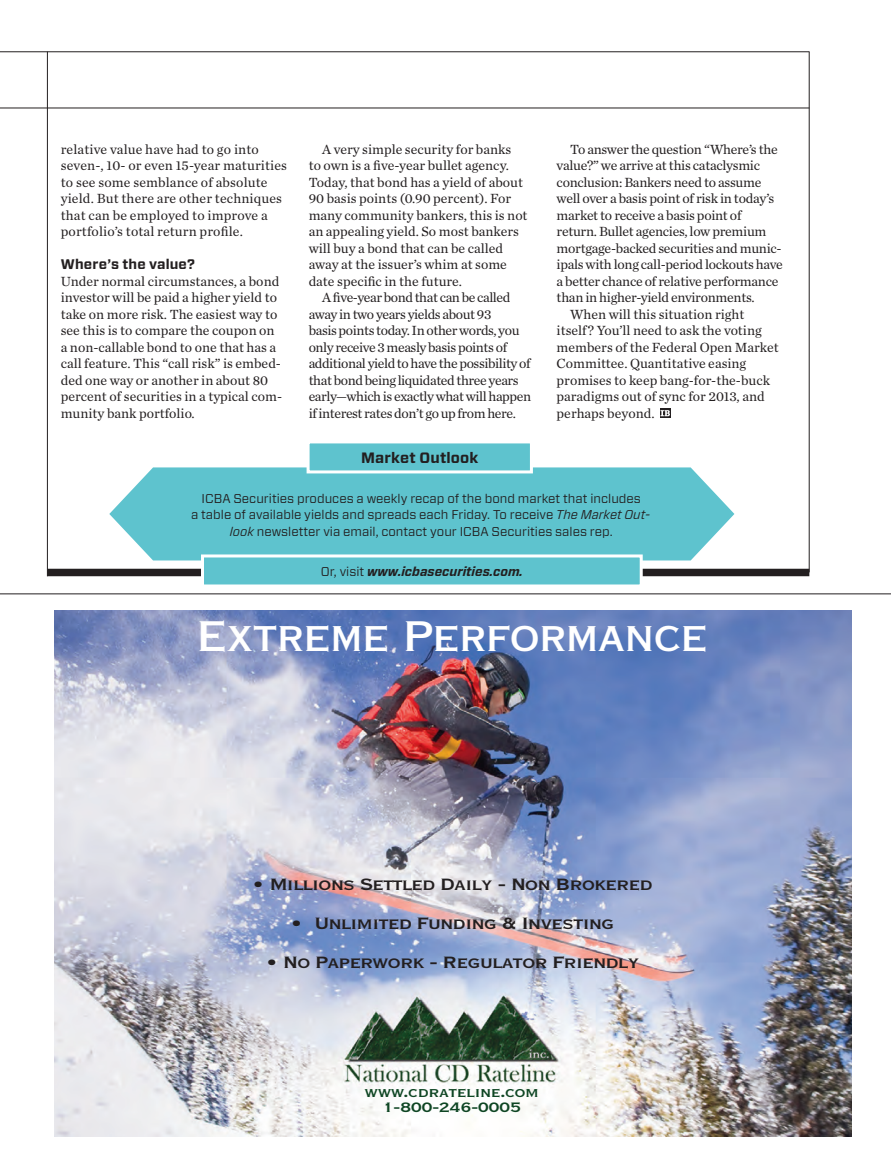
<style>
.page{position:relative;width:891px;height:1175px;background:#fff}
.page>*{position:absolute;margin:0;border:0;box-sizing:border-box;transform-origin:0 0}
.t1{font:40.8px "Copperplate Thirty AB";color:#fff;scale:1.18 1}
.t2{font:21.6px "Copperplate Thirty BC";letter-spacing:-.04em;color:#231f20;scale:1.25 1}
.t3{font:18px/15px "Copperplate Thirty BC";letter-spacing:-.025em;color:#0f4624;text-align:center;scale:1.25 1}
._02__sidebar_noinden{font:700 15px "Forza";letter-spacing:.01em;color:#231f20}
._01_body_indent_ICB{font:13.8px/16.5px "Chronicle Text G1";letter-spacing:-.01em;color:#231f20}
._01_body_noindent_IC{font:13.8px/16.5px "Chronicle Text G1";color:#231f20}
._01_body_indent_ICB-2{font:13.8px/16.5px "Chronicle Text G1";letter-spacing:-.03em;color:#231f20}
._01_body_indent_ICB-3{font:13.8px/16.5px "Chronicle Text G1";letter-spacing:.01em;color:#231f20}
._01_body_noindent_IC-2{font:700 13.8px "Forza";letter-spacing:.01em;color:#231f20}
._02__sidebar_noinden-2{font:12.75px/16.5px "Forza";color:#231f20;text-align:center}
._02__sidebar_noinden-3{font:italic 700 12.75px "Forza";color:#231f20}
.s1{font-style:italic}
.s2{font-weight:400;font-style:normal}
</style>
<div class="page">
<hr style="left:0;top:593px;width:891px;height:1px;background:#231f20">
<hr style="left:0;top:51px;width:809px;height:1px;background:#231f20">
<hr style="left:0;top:108px;width:809px;height:1px;background:#231f20">
<div style="left:47px;top:568px;width:762px;height:8px;background:#231f20"></div>
<hr style="left:47px;top:52px;width:1px;height:524px;background:#231f20">
<hr style="left:809px;top:52px;width:1px;height:520px;background:#231f20">
<img style="left:55px;top:610px;width:796px;height:526px">
<svg style="left:109px;top:467px;width:625px;height:93px;background:#6bc7d2"></svg>
<div style="left:203px;top:556px;width:438px;height:30px;background:#5ec3ce"></div>
<div style="left:201px;top:554px;width:442px;height:33px;border:3px solid #fff"></div>
<div style="left:308px;top:442px;width:223px;height:30px;background:#5ec3ce"></div>
<div style="left:307px;top:440px;width:226px;height:33px;border:3px solid #fff"></div>
<svg style="left:660px;top:408px;width:11px;height:10px"></svg>
<svg style="left:661px;top:410px;width:9px;height:6px"></svg>
<p class="_01_body_indent_ICB-3" style="left:61px;top:140px;width:228px">relative value have had to go into seven-, 10- or even 15-year maturities to see some semblance of absolute yield. But there are other techniques that can be employed to improve a portfolio’s total return profile.</p>
<p class="_01_body_noindent_IC-2" style="left:61px;top:255px;width:136px">Where’s the value?</p>
<p class="_01_body_noindent_IC" style="left:61px;top:272px;width:223px">Under normal circumstances, a bond investor will be paid a higher yield to take on more risk. The easiest way to see this is to compare the coupon on a non-callable bond to one that has a call feature. This “call risk” is embed&shy;ded one way or another in about 80 percent of securities in a typical com&shy;munity bank portfolio.</p>
<p class="_01_body_indent_ICB" style="left:309px;top:140px;width:220px;text-indent:14px">A very simple security for banks<br>to own is a five-year bullet agency.<br>Today, that bond has a yield of about 90 basis points (0.90 percent). For many community bankers, this is not an appealing yield. So most bankers will buy a bond that can be called away at the issuer’s whim at some date specific in the future.</p>
<p class="_01_body_indent_ICB-2" style="left:309px;top:289px;width:224px;text-indent:14px">A five-year bond that can be called away in two years yields about 93<br>basis points today. In other words, you only receive 3 measly basis points of additional yield to have the possibility of that bond being liquidated three years early—which is exactly what will happen if interest rates don’t go up from here.</p>
<p class="_02__sidebar_noinden" style="left:361px;top:447px;width:119px">Market Outlook</p>
<p class="_01_body_indent_ICB" style="left:557px;top:140px;width:228px;text-indent:14px">To answer the question “Where’s the value?” we arrive at this cataclysmic conclusion: Bankers need to assume well over a basis point of risk in today’s market to receive a basis point of return. Bullet agencies, low premium mortgage-backed securities and munic&shy;ipals with long call-period lockouts have a better chance of relative performance than in higher-yield environments.</p>
<p class="_01_body_indent_ICB" style="left:557px;top:305px;width:224px;text-indent:14px">When will this situation right itself? You’ll need to ask the voting members of the Federal Open Market<br>Committee. Quantitative easing promises to keep bang-for-the-buck paradigms out of sync for 2013, and perhaps beyond.</p>
<p class="_02__sidebar_noinden-2" style="left:191px;top:489px;width:461px">ICBA Securities produces a weekly recap of the bond market that includes<br>a table of available yields and spreads each Friday. To receive <span class="s1">The Market Out&shy;look</span> newsletter via email, contact your ICBA Securities sales rep.</p>
<p class="_02__sidebar_noinden-3" style="left:321px;top:563px;width:204px"><span class="s2">Or, visit</span> www.icbasecurities.com.</p>
<p class="t1" style="left:197px;top:611px;width:434px">Extreme Performance</p>
<p class="t2" style="left:252px;top:873px;width:322px">• Millions Settled Daily - Non Brokered</p>
<p class="t2" style="left:290px;top:912px;width:262px">• Unlimited Funding &amp; Investing</p>
<p class="t2" style="left:265px;top:951px;width:301px">• No Paperwork - Regulator Friendly</p>
<p class="t3" style="left:365px;top:1085px;width:141px">www.cdrateline.com<br>1-800-246-0005</p>
</div>
